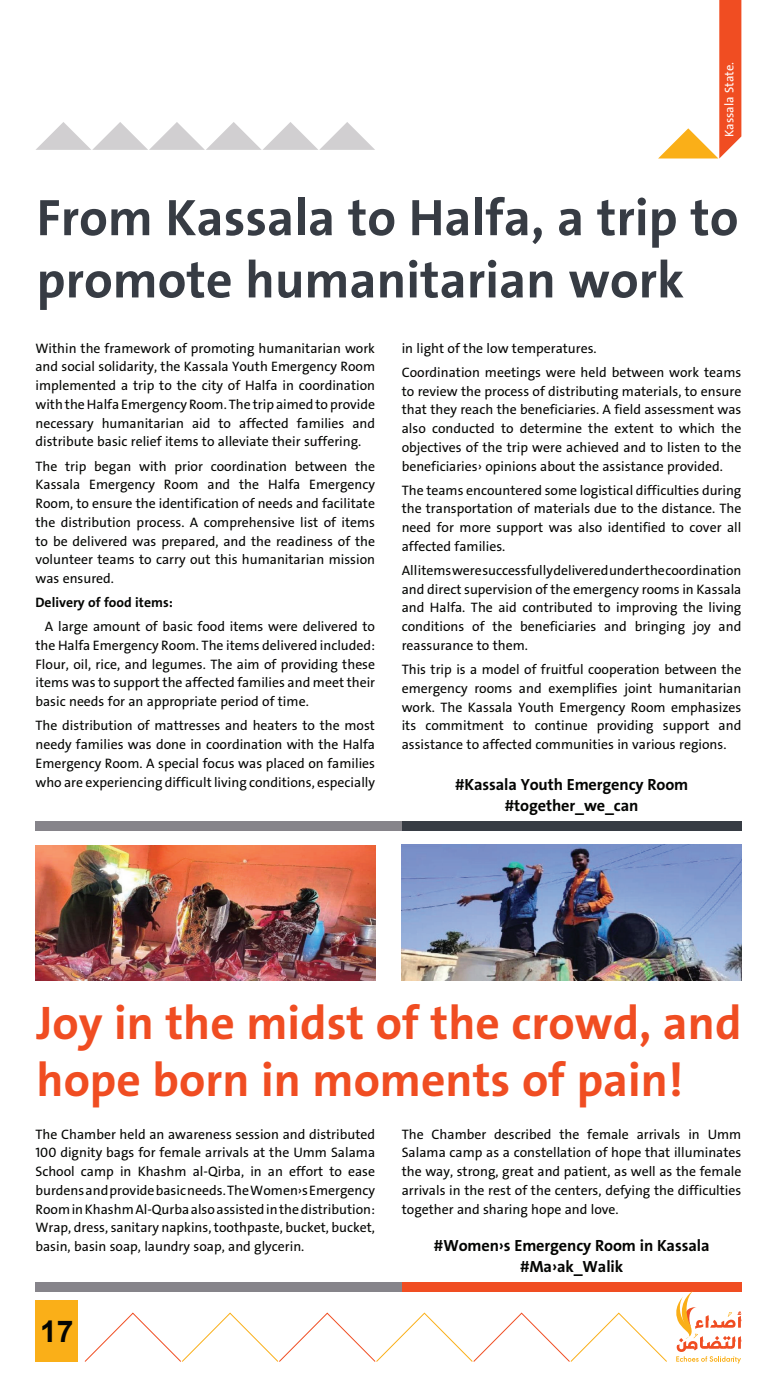
<style>
.page{position:relative;width:777px;height:1380px;background:#fff}
.page>*{position:absolute;margin:0;border:0;box-sizing:border-box;transform-origin:0 0}
.t1{font:700 51.88px/62.2px "The Sans";color:#373c44}
.t2{font:700 47.5px/57px "The Sans";color:#f04d22}
.t3{font:700 30px "Arial";color:#040503}
.t4{font:700 16.25px/21.2px "The Sans";letter-spacing:-.005em;color:#040503;text-align:center}
.t5{font:13.75px/18.8px "The Sans";color:#040503;text-align:justify}
.t6{font:700 13.75px "The Sans";color:#040503}
.t7{font:12.5px "The Sans";color:#fff}
</style>
<div class="page">
<img style="left:401px;top:844px;width:340px;height:137px">
<img style="left:35px;top:845px;width:340px;height:136px">
<svg style="left:36px;top:122px;width:339px;height:28px"></svg>
<svg style="left:658px;top:0;width:83px;height:159px"></svg>
<div style="left:401px;top:1282px;width:340px;height:9px;background:#f04d22"></div>
<div style="left:35px;top:1282px;width:366px;height:9px;background:#86848a"></div>
<div style="left:401px;top:821px;width:340px;height:9px;background:#373c44"></div>
<div style="left:35px;top:821px;width:366px;height:9px;background:#86848a"></div>
<div style="left:35px;top:1300px;width:43px;height:62px;background:#faaf18"></div>
<svg style="left:84px;top:1290px;width:657px;height:74px"></svg>
<p class="t7" style="left:721px;top:137px;width:77px;rotate:-90deg">Kassala State.</p>
<h1 class="t1" style="left:37px;top:187px;width:703px">From Kassala to Halfa, a trip to promote humanitarian work</h1>
<p class="t5" style="left:35px;top:339px;width:341px">Within the framework of promoting humanitarian work and social solidarity, the Kassala Youth Emergency Room implemented a trip to the city of Halfa in coordination with the Halfa Emergency Room. The trip aimed to provide necessary humanitarian aid to affected families and distribute basic relief items to alleviate their suffering.</p>
<p class="t5" style="left:35px;top:457px;width:341px">The trip began with prior coordination between the Kassala Emergency Room and the Halfa Emergency Room, to ensure the identification of needs and facilitate the distribution process. A comprehensive list of items to be delivered was prepared, and the readiness of the volunteer teams to carry out this humanitarian mission was ensured.</p>
<p class="t6" style="left:35px;top:594px;width:139px">Delivery of food items:</p>
<p class="t5" style="left:35px;top:617px;width:341px;text-indent:10px">A large amount of basic food items were delivered to the Halfa Emergency Room. The items delivered included:<br>Flour, oil, rice, and legumes. The aim of providing these items was to support the affected families and meet their basic needs for an appropriate period of time.</p>
<p class="t5" style="left:35px;top:716px;width:341px">The distribution of mattresses and heaters to the most needy families was done in coordination with the Halfa Emergency Room. A special focus was placed on families who are experiencing difficult living conditions, especially</p>
<p class="t5" style="left:401px;top:336px;width:341px;line-height:24.1px">in light of the low temperatures.<br>Coordination meetings were held between work teams</p>
<p class="t5" style="left:401px;top:382px;width:341px">to review the process of distributing materials, to ensure that they reach the beneficiaries. A field assessment was also conducted to determine the extent to which the objectives of the trip were achieved and to listen to the beneficiaries› opinions about the assistance provided.</p>
<p class="t5" style="left:401px;top:481px;width:341px">The teams encountered some logistical difficulties during the transportation of materials due to the distance. The need for more support was also identified to cover all affected families.</p>
<p class="t5" style="left:401px;top:561px;width:341px">All items were successfully delivered under the coordination and direct supervision of the emergency rooms in Kassala and Halfa. The aid contributed to improving the living conditions of the beneficiaries and bringing joy and reassurance to them.</p>
<p class="t5" style="left:401px;top:660px;width:341px">This trip is a model of fruitful cooperation between the emergency rooms and exemplifies joint humanitarian work. The Kassala Youth Emergency Room emphasizes its commitment to continue providing support and assistance to affected communities in various regions.</p>
<p class="t4" style="left:455px;top:774px;width:235px">#Kassala Youth Emergency Room #together_we_can</p>
<h2 class="t2" style="left:37px;top:995px;width:706px">Joy in the midst of the crowd, and hope born in moments of pain!</h2>
<p class="t5" style="left:35px;top:1125px;width:341px">The Chamber held an awareness session and distributed 100 dignity bags for female arrivals at the Umm Salama School camp in Khashm al-Qirba, in an effort to ease burdens and provide basic needs. The Women›s Emergency Room in Khashm Al-Qurba also assisted in the distribution:<br>Wrap, dress, sanitary napkins, toothpaste, bucket, bucket, basin, basin soap, laundry soap, and glycerin.</p>
<p class="t5" style="left:401px;top:1125px;width:341px">The Chamber described the female arrivals in Umm Salama camp as a constellation of hope that illuminates the way, strong, great and patient, as well as the female arrivals in the rest of the centers, defying the difficulties together and sharing hope and love.</p>
<p class="t4" style="left:434px;top:1235px;width:277px">#Women›s Emergency Room in Kassala #Ma›ak_Walik</p>
<h3 class="t3" style="left:40px;top:1310px;width:35px">17</h3>
</div>
